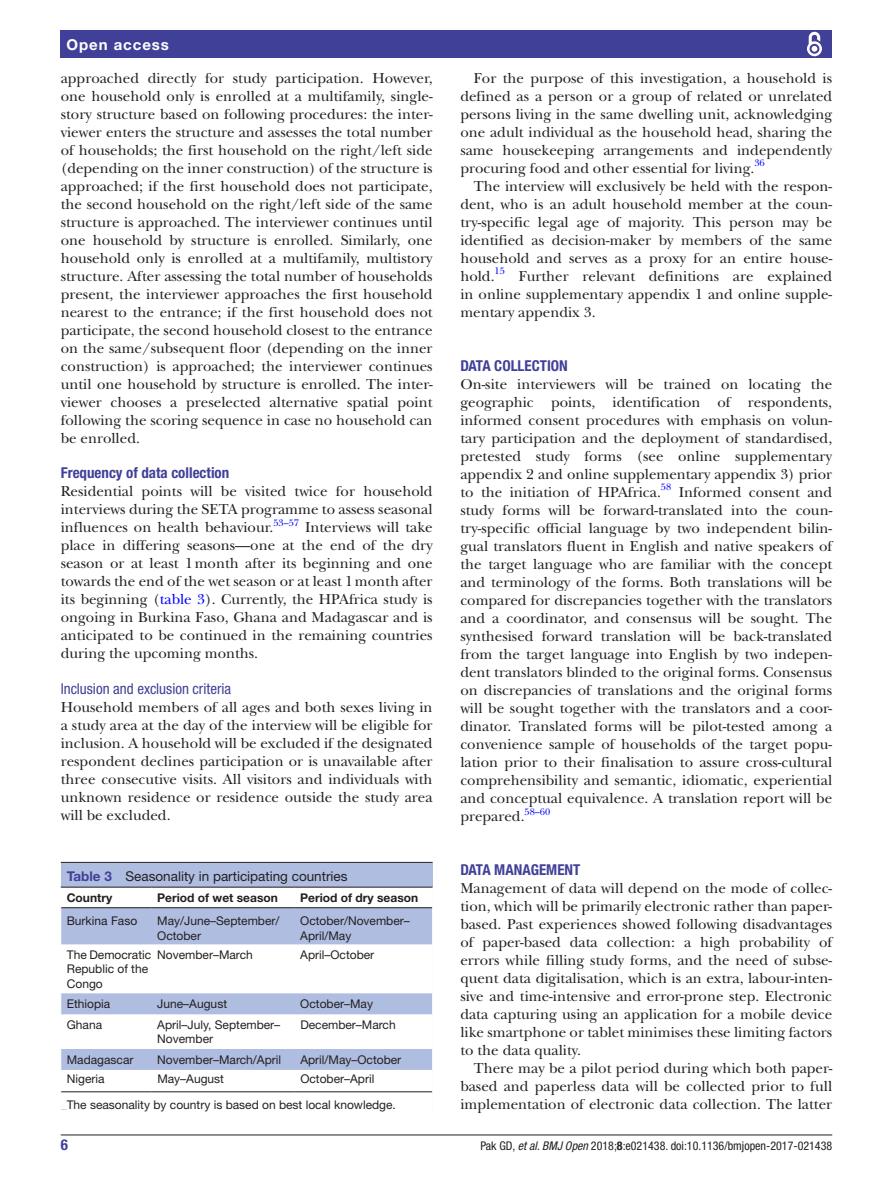
<style>
.page{position:relative;width:893px;height:1191px;background:#fff}
.page>*{position:absolute;margin:0;border:0;box-sizing:border-box;transform-origin:0 0}
.t1{font:15px/18px "New Baskerville";color:#231f20;text-align:justify}
.t2{font:700 condensed 15px "Helvetica Neue LT Std";color:#414099}
.t3{font:condensed 15px "Helvetica Neue LT Std";color:#414099}
.t4{font:700 15px "Helvetica Neue LT Std";letter-spacing:.065em;color:#fff}
.t5{font:13.5px "Helvetica Neue LT Std";color:#231f20}
.t6{font:12px/14.4px "Helvetica Neue LT Std";color:#231f20}
.t7{font:condensed 12px "Helvetica Neue LT Std";color:#231f20}
.t8{font:700 12px "Helvetica Neue LT Std";color:#231f20}
.t9{font:9.9px "New Baskerville";color:#00f}
.s1{color:#00f}
.s2{font-weight:700;color:#414099}
.s3{font-style:italic}
.s4{font-weight:700}
</style>
<div class="page">
<hr style="left:61px;top:1134px;width:771px;height:1px;background:#231f20">
<div style="left:61px;top:31px;width:771px;height:27px;background:#414099"></div>
<svg style="left:807px;top:31px;width:15px;height:26px"></svg>
<div style="left:61px;top:863px;width:372px;height:246px;background:#afbde1"></div>
<hr style="left:61px;top:862px;width:372px;height:1px;background:#231f20">
<div style="left:61px;top:887px;width:371px;height:222px;background:#fff"></div>
<svg style="left:61px;top:908px;width:371px;height:161px;fill:#fff"></svg>
<hr style="left:61px;top:886px;width:90px;height:1px;background:#231f20">
<hr style="left:61px;top:907px;width:90px;height:1px;background:#231f20">
<hr style="left:151px;top:886px;width:143px;height:1px;background:#231f20">
<hr style="left:151px;top:907px;width:143px;height:1px;background:#231f20">
<hr style="left:294px;top:886px;width:139px;height:1px;background:#231f20">
<hr style="left:294px;top:907px;width:138px;height:1px;background:#231f20">
<hr style="left:151px;top:1091px;width:143px;height:1px;background:#231f20">
<hr style="left:61px;top:1091px;width:90px;height:1px;background:#231f20">
<hr style="left:294px;top:1091px;width:138px;height:1px;background:#231f20">
<svg style="left:432px;top:887px;width:1px;height:20px"></svg>
<hr style="left:432px;top:907px;width:1px;height:37px;background:#fff">
<hr style="left:432px;top:944px;width:1px;height:49px;background:#fff">
<svg style="left:432px;top:993px;width:1px;height:21px"></svg>
<hr style="left:432px;top:1014px;width:1px;height:35px;background:#fff">
<svg style="left:432px;top:1049px;width:1px;height:59px"></svg>
<hr style="left:67px;top:1108px;width:366px;height:2px;background:#fff">
<p class="t4" style="left:66px;top:35px;width:104px">Open access</p>
<p class="t1" style="left:61px;top:69px;width:373px">approached directly for study participation. However, one household only is enrolled at a multifamily, single&shy;story structure based on following procedures: the inter&shy;viewer enters the structure and assesses the total number of households; the first household on the right/left side (depending on the inner construction) of the structure is approached; if the first household does not participate, the second household on the right/left side of the same structure is approached. The interviewer continues until one household by structure is enrolled. Similarly, one household only is enrolled at a multifamily, multistory structure. After assessing the total number of households present, the interviewer approaches the first household nearest to the entrance; if the first household does not participate, the second household closest to the entrance on the same/subsequent floor (depending on the inner construction) is approached; the interviewer continues until one household by structure is enrolled. The inter&shy;viewer chooses a preselected alternative spatial point following the scoring sequence in case no household can be enrolled.</p>
<p class="t2" style="left:61px;top:464px;width:170px">FREQUENCY OF DATA COLLECTION</p>
<p class="t1" style="left:61px;top:482px;width:373px">Residential points will be visited twice for household interviews during the SETA programme to assess seasonal influences on health behaviour.</p>
<p class="t9" style="left:273px;top:516px;width:27px">53–57</p>
<p class="t1" style="left:61px;top:518px;width:373px;text-indent:244px">Interviews will take place in differing seasons—one at the end of the dry season or at least 1month after its beginning and one towards the end of the wet season or at least 1month after its beginning (<span class="s1">table 3</span>). Currently, the HPAfrica study is ongoing in Burkina Faso, Ghana and Madagascar and is anticipated to be continued in the remaining countries during the upcoming months.</p>
<p class="t3" style="left:61px;top:679px;width:172px">Inclusion and exclusion criteria</p>
<p class="t1" style="left:61px;top:698px;width:373px">Household members of all ages and both sexes living in a study area at the day of the interview will be eligible for inclusion. A household will be excluded if the designated respondent declines participation or is unavailable after three consecutive visits. All visitors and individuals with unknown residence or residence outside the study area will be excluded.</p>
<p class="t5" style="left:67px;top:868px;width:282px"><span class="s2">Table 3</span> Seasonality in participating countries</p>
<p class="t8" style="left:67px;top:890px;width:47px">Country</p>
<p class="t8" style="left:157px;top:890px;width:122px">Period of wet season</p>
<p class="t8" style="left:300px;top:890px;width:119px">Period of dry season</p>
<p class="t6" style="left:67px;top:913px;width:72px">Burkina Faso</p>
<p class="t6" style="left:157px;top:913px;width:124px">May/June–September/<br>October</p>
<p class="t6" style="left:300px;top:913px;width:111px">October/November–<br>April/May</p>
<p class="t6" style="left:67px;top:947px;width:86px">The Democratic<br>Republic of the<br>Congo</p>
<p class="t6" style="left:157px;top:947px;width:97px">November–March</p>
<p class="t6" style="left:300px;top:947px;width:76px">April–October</p>
<p class="t6" style="left:67px;top:996px;width:45px">Ethiopia</p>
<p class="t6" style="left:157px;top:996px;width:71px">June–August</p>
<p class="t6" style="left:300px;top:996px;width:74px">October–May</p>
<p class="t6" style="left:67px;top:1017px;width:37px">Ghana</p>
<p class="t6" style="left:157px;top:1017px;width:124px">April–July, September–<br>November</p>
<p class="t6" style="left:300px;top:1017px;width:97px">December–March</p>
<p class="t6" style="left:67px;top:1052px;width:68px">Madagascar</p>
<p class="t6" style="left:157px;top:1052px;width:125px">November–March/April</p>
<p class="t6" style="left:300px;top:1052px;width:102px">April/May–October</p>
<p class="t6" style="left:67px;top:1071px;width:39px">Nigeria</p>
<p class="t6" style="left:157px;top:1071px;width:68px">May–August</p>
<p class="t6" style="left:300px;top:1071px;width:76px">October–April</p>
<p class="t6" style="left:67px;top:1097px;width:331px">The seasonality by country is based on best local knowledge.</p>
<p class="t1" style="left:460px;top:69px;width:373px;text-indent:14px">For the purpose of this investigation, a household is defined as a person or a group of related or unrelated persons living in the same dwelling unit, acknowledging one adult individual as the household head, sharing the same housekeeping arrangements and independently procuring food and other essential for living.</p>
<p class="t9" style="left:754px;top:157px;width:12px">36</p>
<p class="t1" style="left:460px;top:177px;width:373px;text-indent:14px">The interview will exclusively be held with the respon&shy;dent, who is an adult household member at the coun&shy;try-specific legal age of majority. This person may be identified as decision-maker by members of the same household and serves as a proxy for an entire house&shy;hold.</p>
<p class="t9" style="left:495px;top:265px;width:12px">15</p>
<p class="t1" style="left:460px;top:267px;width:373px;text-indent:58px">Further relevant definitions are explained in online supplementary appendix 1 and online supple&shy;mentary appendix 3.</p>
<p class="t2" style="left:460px;top:357px;width:109px">DATA COLLECTION</p>
<p class="t1" style="left:460px;top:375px;width:373px">On-site interviewers will be trained on locating the geographic points, identification of respondents, informed consent procedures with emphasis on volun&shy;tary participation and the deployment of standardised, pretested study forms (see online supplementary appendix 2 and online supplementary appendix 3) prior to the initiation of HPAfrica.</p>
<p class="t9" style="left:661px;top:481px;width:12px">58</p>
<p class="t1" style="left:460px;top:483px;width:373px;text-indent:218px">Informed consent and study forms will be forward-translated into the coun&shy;try-specific official language by two independent bilin&shy;gual translators fluent in English and native speakers of the target language who are familiar with the concept and terminology of the forms. Both translations will be compared for discrepancies together with the translators and a coordinator, and consensus will be sought. The synthesised forward translation will be back-translated from the target language into English by two indepen&shy;dent translators blinded to the original forms. Consensus on discrepancies of translations and the original forms will be sought together with the translators and a coor&shy;dinator. Translated forms will be pilot-tested among a convenience sample of households of the target popu&shy;lation prior to their finalisation to assure cross-cultural comprehensibility and semantic, idiomatic, experiential and conceptual equivalence. A translation report will be prepared.</p>
<p class="t9" style="left:525px;top:805px;width:27px">58–60</p>
<p class="t2" style="left:460px;top:861px;width:121px">DATA MANAGEMENT</p>
<p class="t1" style="left:460px;top:879px;width:373px">Management of data will depend on the mode of collec&shy;tion, which will be primarily electronic rather than paper&shy;based. Past experiences showed following disadvantages of paper-based data collection: a high probability of errors while filling study forms, and the need of subse&shy;quent data digitalisation, which is an extra, labour-inten&shy;sive and time-intensive and error-prone step. Electronic data capturing using an application for a mobile device like smartphone or tablet minimises these limiting factors to the data quality.</p>
<p class="t1" style="left:460px;top:1059px;width:373px;text-indent:14px">There may be a pilot period during which both paper&shy;based and paperless data will be collected prior to full implementation of electronic data collection. The latter</p>
<p class="t2" style="left:61px;top:1135px;width:9px">6</p>
<p class="t7" style="left:480px;top:1138px;width:353px">Pak GD, <span class="s3">et al</span>. <span class="s3">BMJ Open</span> 2018;<span class="s4">8</span>:e021438. doi:10.1136/bmjopen-2017-021438</p>
</div>
